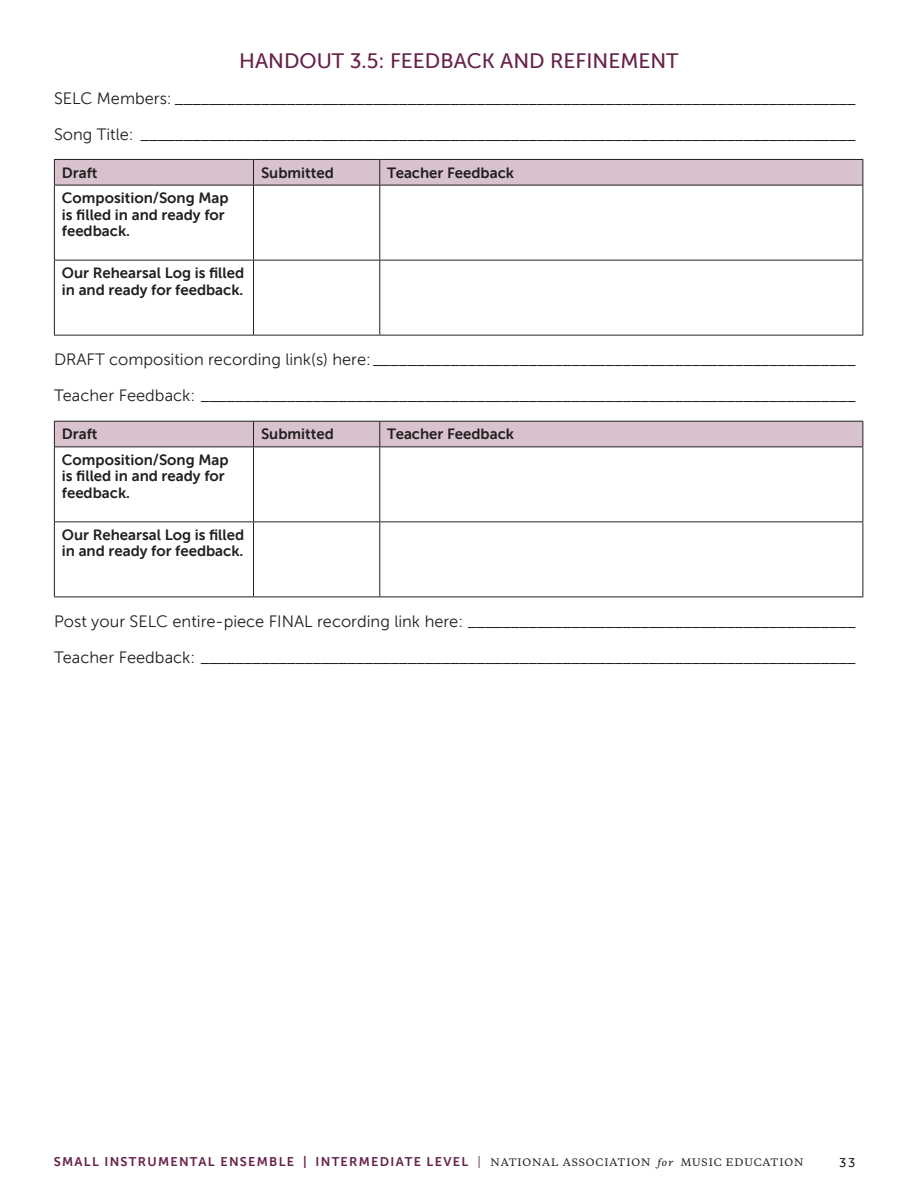
<style>
.page{position:relative;width:918px;height:1188px;background:#fff}
.page>*{position:absolute;margin:0;border:0;box-sizing:border-box;transform-origin:0 0}
.Choral_header_center{font:20.85px "Museo Sans 500";color:#672148}
.Choral_body{font:16.5px "Museo Sans 300";color:#231f20}
.table_text_small{font:15px/16.5px "Museo Sans 700";color:#231f20}
.t1{font:12.75px "Museo Sans 700";letter-spacing:.1em;color:#672148}
.t2{font:12.75px "Museo Sans 500";color:#231f20}
.s1{font-family:"Museo Sans 300"}
.s2{font-family:"Copernicus";font-weight:500;font-size:9.75px;color:#231f20}
.s3{font-family:"Copernicus";font-weight:500;font-style:italic;font-size:9.75px;color:#231f20}
</style>
<div class="page">
<svg style="left:54px;top:159px;width:809px;height:26px"></svg>
<hr style="left:54px;top:185px;width:200px;height:1px;background:#231f20">
<hr style="left:54px;top:185px;width:1px;height:75px;background:#231f20">
<hr style="left:254px;top:185px;width:126px;height:1px;background:#231f20">
<hr style="left:253px;top:185px;width:1px;height:75px;background:#231f20">
<hr style="left:380px;top:185px;width:483px;height:1px;background:#231f20">
<hr style="left:379px;top:185px;width:1px;height:75px;background:#231f20">
<hr style="left:862px;top:185px;width:1px;height:75px;background:#231f20">
<hr style="left:54px;top:260px;width:200px;height:1px;background:#231f20">
<hr style="left:54px;top:260px;width:1px;height:75px;background:#231f20">
<hr style="left:254px;top:260px;width:126px;height:1px;background:#231f20">
<hr style="left:253px;top:260px;width:1px;height:75px;background:#231f20">
<hr style="left:380px;top:260px;width:483px;height:1px;background:#231f20">
<hr style="left:379px;top:260px;width:1px;height:75px;background:#231f20">
<hr style="left:862px;top:260px;width:1px;height:75px;background:#231f20">
<hr style="left:54px;top:335px;width:200px;height:1px;background:#231f20">
<hr style="left:254px;top:335px;width:126px;height:1px;background:#231f20">
<hr style="left:380px;top:335px;width:483px;height:1px;background:#231f20">
<div style="left:54px;top:421px;width:809px;height:25px;background:#d8c2ce"></div>
<hr style="left:54px;top:446px;width:200px;height:1px;background:#231f20">
<hr style="left:54px;top:447px;width:1px;height:74px;background:#231f20">
<hr style="left:254px;top:446px;width:126px;height:1px;background:#231f20">
<hr style="left:253px;top:447px;width:1px;height:74px;background:#231f20">
<hr style="left:380px;top:446px;width:483px;height:1px;background:#231f20">
<hr style="left:379px;top:447px;width:1px;height:74px;background:#231f20">
<hr style="left:862px;top:447px;width:1px;height:74px;background:#231f20">
<hr style="left:54px;top:521px;width:200px;height:1px;background:#231f20">
<hr style="left:54px;top:522px;width:1px;height:74px;background:#231f20">
<hr style="left:254px;top:521px;width:126px;height:1px;background:#231f20">
<hr style="left:253px;top:522px;width:1px;height:74px;background:#231f20">
<hr style="left:380px;top:521px;width:483px;height:1px;background:#231f20">
<hr style="left:379px;top:522px;width:1px;height:74px;background:#231f20">
<hr style="left:862px;top:522px;width:1px;height:74px;background:#231f20">
<hr style="left:54px;top:596px;width:200px;height:1px;background:#231f20">
<hr style="left:254px;top:596px;width:126px;height:1px;background:#231f20">
<hr style="left:380px;top:596px;width:483px;height:1px;background:#231f20">
<p class="Choral_header_center" style="left:239px;top:49px;width:441px">HANDOUT 3.5: FEEDBACK AND REFINEMENT</p>
<p class="Choral_body" style="left:54px;top:89px;width:804px">SELC Members: _______________________________________________________________________________</p>
<p class="Choral_body" style="left:54px;top:125px;width:804px">Song Title: ___________________________________________________________________________________</p>
<p class="table_text_small" style="left:62px;top:164px;width:37px">Draft</p>
<p class="table_text_small" style="left:261px;top:164px;width:74px">Submitted</p>
<p class="table_text_small" style="left:387px;top:164px;width:128px">Teacher Feedback</p>
<p class="table_text_small" style="left:62px;top:190px;width:168px">Composition/Song Map is filled in and ready for feedback.</p>
<p class="table_text_small" style="left:62px;top:265px;width:184px">Our Rehearsal Log is filled in and ready for feedback.</p>
<p class="Choral_body" style="left:54px;top:351px;width:804px">DRAFT composition recording link(s) here: ________________________________________________________</p>
<p class="Choral_body" style="left:54px;top:387px;width:804px">Teacher Feedback: ____________________________________________________________________________</p>
<p class="table_text_small" style="left:62px;top:426px;width:37px">Draft</p>
<p class="table_text_small" style="left:261px;top:426px;width:74px">Submitted</p>
<p class="table_text_small" style="left:387px;top:426px;width:128px">Teacher Feedback</p>
<p class="table_text_small" style="left:62px;top:452px;width:168px">Composition/Song Map is filled in and ready for feedback.</p>
<p class="table_text_small" style="left:62px;top:527px;width:184px">Our Rehearsal Log is filled in and ready for feedback.</p>
<p class="Choral_body" style="left:54px;top:613px;width:804px">Post your SELC entire-piece FINAL recording link here: _____________________________________________</p>
<p class="Choral_body" style="left:54px;top:649px;width:804px">Teacher Feedback: ____________________________________________________________________________</p>
<p class="t1" style="left:54px;top:1154px;width:751px">SMALL INSTRUMENTAL ENSEMBLE | INTERMEDIATE LEVEL <span class="s1">|</span> <span class="s2">NATIONAL ASSOCIATION</span> <span class="s3">for</span> <span class="s2">MUSIC EDUCATION</span></p>
<p class="t2" style="left:839px;top:1156px;width:18px">33</p>
</div>
